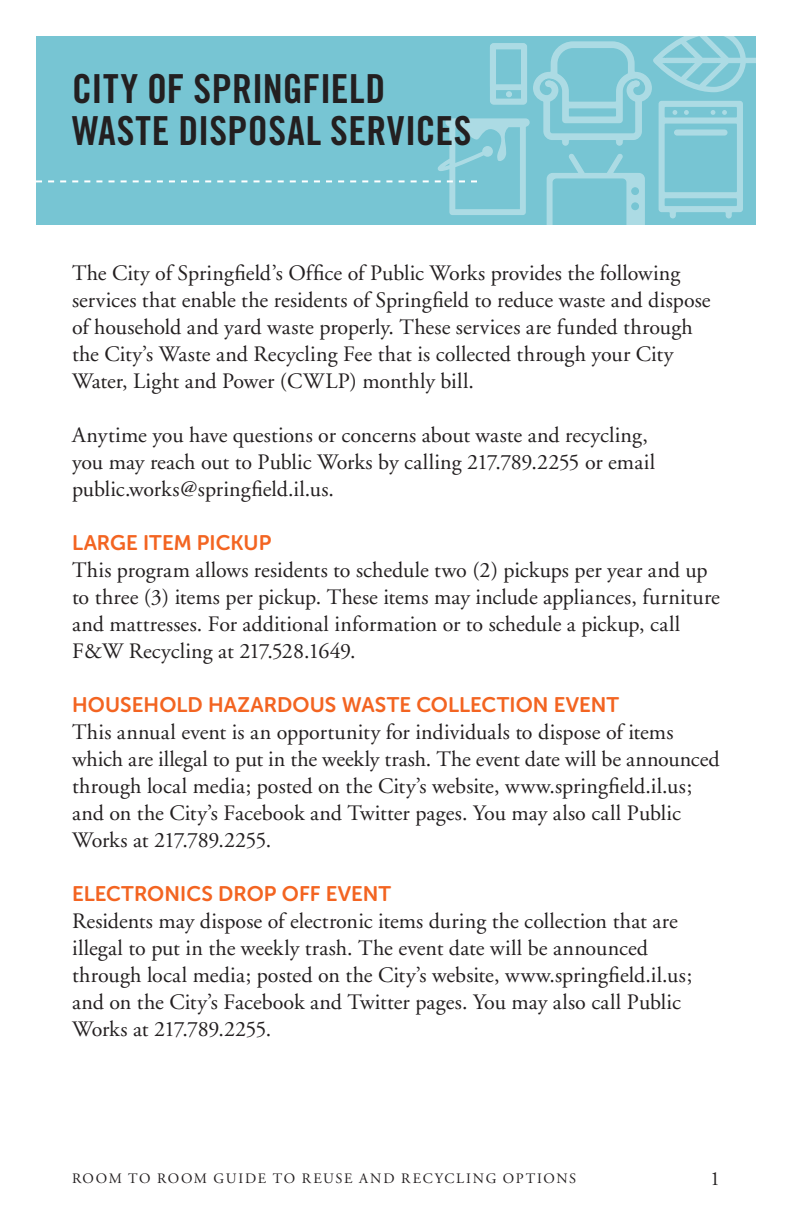
<style>
.page{position:relative;width:792px;height:1224px;background:#fff}
.page>*{position:absolute;margin:0;border:0;box-sizing:border-box;transform-origin:0 0}
.Section_Name{font:40px/42px "Trade Gothic Bold Cond Twenty";letter-spacing:.01em;color:#231f20}
.Body_1{font:22px/27px "Adobe Garamond";letter-spacing:.005em;color:#231f20}
.Subhead_1{font:21px "Museo Sans Rounded 700";color:#f36421}
.t1{font:20px "Adobe Garamond";color:#231f20}
.t2{font:14.4px "Adobe Garamond";letter-spacing:.11em;color:#231f20}
</style>
<div class="page">
<svg style="left:36px;top:36px;width:720px;height:189px"></svg>
<p class="Section_Name" style="left:72px;top:67px;width:401px">CITY OF SPRINGFIELD<br>WASTE DISPOSAL SERVICES</p>
<p class="Body_1" style="left:72px;top:260px;width:640px">The City of Springfield’s Office of Public Works provides the following services that enable the residents of Springfield to reduce waste and dispose of household and yard waste properly. These services are funded through the City’s Waste and Recycling Fee that is collected through your City Water, Light and Power (CWLP) monthly bill.</p>
<p class="Body_1" style="left:72px;top:422px;width:585px">Anytime you have questions or concerns about waste and recycling, you may reach out to Public Works by calling 217.789.2255 or email public.works@springfield.il.us.</p>
<p class="Subhead_1" style="left:72px;top:531px;width:201px">LARGE ITEM PICKUP</p>
<p class="Body_1" style="left:72px;top:557px;width:650px">This program allows residents to schedule two (2) pickups per year and up to three (3) items per pickup. These items may include appliances, furniture and mattresses. For additional information or to schedule a pickup, call F&amp;W Recycling at 217.528.1649.</p>
<p class="Subhead_1" style="left:72px;top:693px;width:549px">HOUSEHOLD HAZARDOUS WASTE COLLECTION EVENT</p>
<p class="Body_1" style="left:72px;top:719px;width:649px">This annual event is an opportunity for individuals to dispose of items which are illegal to put in the weekly trash. The event date will be announced through local media; posted on the City’s website, www.springfield.il.us; and on the City’s Facebook and Twitter pages. You may also call Public Works at 217.789.2255.</p>
<p class="Subhead_1" style="left:72px;top:882px;width:321px">ELECTRONICS DROP OFF EVENT</p>
<p class="Body_1" style="left:72px;top:908px;width:622px">Residents may dispose of electronic items during the collection that are illegal to put in the weekly trash. The event date will be announced through local media; posted on the City’s website, www.springfield.il.us; and on the City’s Facebook and Twitter pages. You may also call Public Works at 217.789.2255.</p>
<p class="t2" style="left:72px;top:1171px;width:506px">ROOM TO ROOM GUIDE TO REUSE AND RECYCLING OPTIONS</p>
<p class="t1" style="left:710px;top:1168px;width:11px">1</p>
</div>
